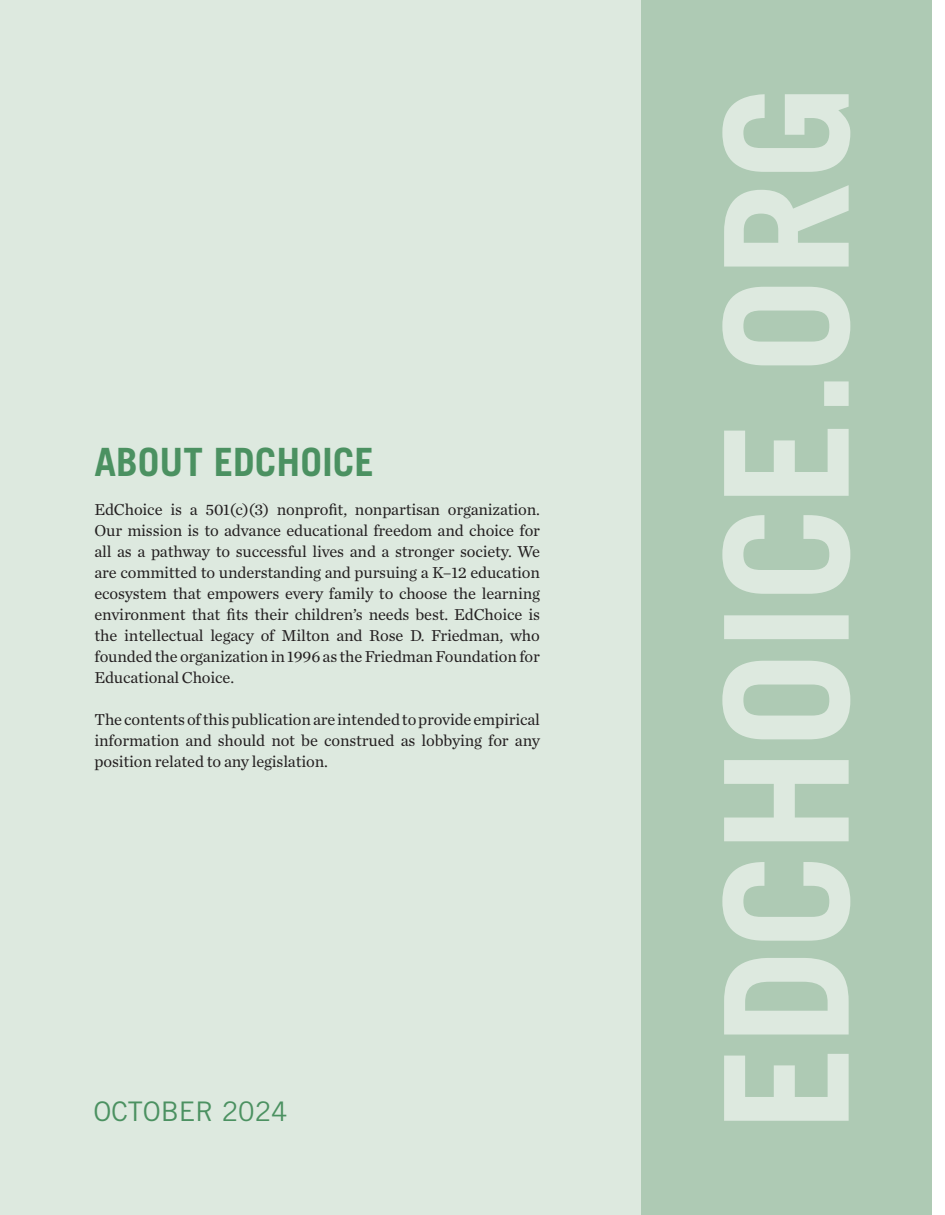
<style>
.page{position:relative;width:945px;height:1215px;background:#fff}
.page>*{position:absolute;margin:0;border:0;box-sizing:border-box;transform-origin:0 0}
.t1{font:700 39px "Trade Gothic LT Std";color:#4b9161}
.t2{font:27px "Trade Gothic LT Std";color:#4b9161}
.t3{font:16.5px/21px "Chronicle Text G1";letter-spacing:-.01em;color:#231f20;text-align:justify}
</style>
<div class="page">
<div style="left:0;top:0;width:932px;height:1215px;background:#dde9df"></div>
<div style="left:641px;top:0;width:291px;height:1215px;background:#aecab4"></div>
<svg style="left:722px;top:94px;width:128px;height:1027px"></svg>
<p class="t1" style="left:94px;top:438px;width:281px">ABOUT EDCHOICE</p>
<p class="t3" style="left:94px;top:498px;width:447px">EdChoice is a 501(c)(3) nonprofit, nonpartisan organization.<br>Our mission is to advance educational freedom and choice for all as a pathway to successful lives and a stronger society. We are committed to understanding and pursuing a K–12 education ecosystem that empowers every family to choose the learning environment that fits their children’s needs best. EdChoice is the intellectual legacy of Milton and Rose D. Friedman, who founded the organization in 1996 as the Friedman Foundation for Educational Choice.</p>
<p class="t3" style="left:94px;top:708px;width:447px">The contents of this publication are intended to provide empirical information and should not be construed as lobbying for any position related to any legislation.</p>
<p class="t2" style="left:93px;top:1095px;width:196px">OCTOBER 2024</p>
</div>
